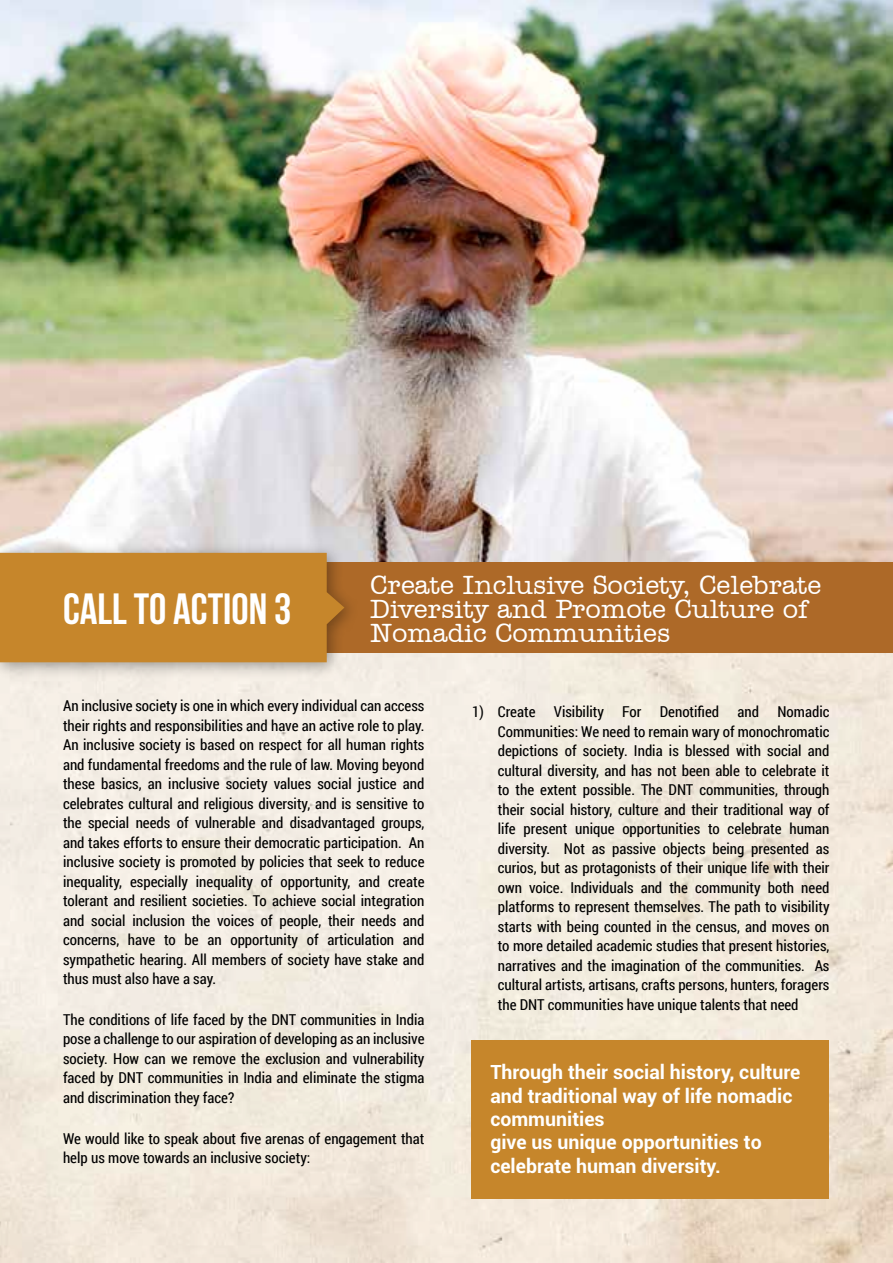
<style>
.page{position:relative;width:893px;height:1263px;background:#fff}
.page>*{position:absolute;margin:0;border:0;box-sizing:border-box;transform-origin:0 0}
.t1{font:700 43.5px "Bebas Neue";color:#fff}
.t2{font:500 27px/24px "Amer Typewriter IT Cby BT";color:#fff}
.t3{font:700 19.5px/23.4px "Roboto";color:#fff}
.t4{font:15px/19.5px "Roboto Condensed";color:#000;text-align:justify}
</style>
<div class="page">
<img style="left:0;top:653px;width:893px;height:610px">
<img style="left:0;top:0;width:893px;height:562px">
<div style="left:1px;top:562px;width:892px;height:91px;background:#ad6928"></div>
<div style="left:0;top:541px;width:360px;height:138px;background:#000;opacity:.35"></div>
<div style="left:0;top:553px;width:344px;height:109px;background:#c6862b"></div>
<div style="left:471px;top:1040px;width:358px;height:158px;background:#c6862b"></div>
<h1 class="t1" style="left:63px;top:586px;width:230px">CALL TO ACTION 3</h1>
<h2 class="t2" style="left:370px;top:573px;width:453px">Create Inclusive Society, Celebrate<br>Diversity and Promote Culture of<br>Nomadic Communities</h2>
<p class="t4" style="left:63px;top:695px;width:363px">An inclusive society is one in which every individual can access their rights and responsibilities and have an active role to play.<br>An inclusive society is based on respect for all human rights and fundamental freedoms and the rule of law. Moving beyond these basics, an inclusive society values social justice and celebrates cultural and religious diversity, and is sensitive to the special needs of vulnerable and disadvantaged groups, and takes efforts to ensure their democratic participation. An inclusive society is promoted by policies that seek to reduce inequality, especially inequality of opportunity, and create tolerant and resilient societies. To achieve social integration and social inclusion the voices of people, their needs and concerns, have to be an opportunity of articulation and sympathetic hearing. All members of society have stake and thus must also have a say.</p>
<p class="t4" style="left:63px;top:1009px;width:363px">The conditions of life faced by the DNT communities in India pose a challenge to our aspiration of developing as an inclusive society. How can we remove the exclusion and vulnerability faced by DNT communities in India and eliminate the stigma and discrimination they face?</p>
<p class="t4" style="left:63px;top:1128px;width:363px">We would like to speak about five arenas of engagement that help us move towards an inclusive society:</p>
<p class="t4" style="left:498px;top:702px;width:333px;text-indent:-26px">1) Create Visibility For Denotified and Nomadic Communities: We need to remain wary of monochromatic depictions of society. India is blessed with social and cultural diversity, and has not been able to celebrate it to the extent possible. The DNT communities, through their social history, culture and their traditional way of life present unique opportunities to celebrate human diversity. Not as passive objects being presented as curios, but as protagonists of their unique life with their own voice. Individuals and the community both need platforms to represent themselves. The path to visibility starts with being counted in the census, and moves on to more detailed academic studies that present histories, narratives and the imagination of the communities. As cultural artists, artisans, crafts persons, hunters, foragers the DNT communities have unique talents that need</p>
<h3 class="t3" style="left:490px;top:1060px;width:311px">Through their social history, culture and traditional way of life nomadic communities<br>give us unique opportunities to celebrate human diversity.</h3>
</div>
